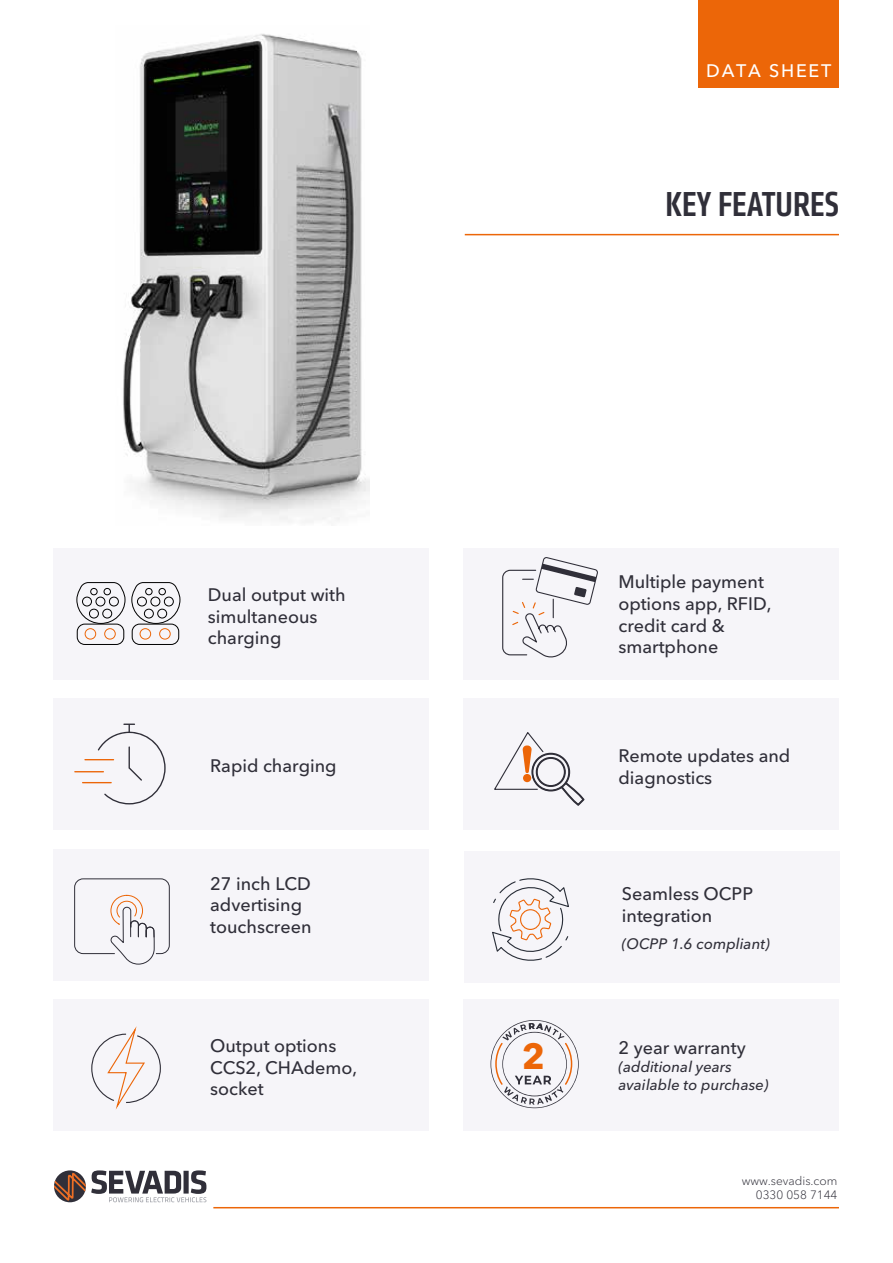
<style>
.page{position:relative;width:893px;height:1263px;background:#fff}
.page>*{position:absolute;margin:0;border:0;box-sizing:border-box;transform-origin:0 0}
.t1{font:500 36px "Klavika Condensed";color:#302f39}
.t2{font:700 36px "Avenir Next LT Pro";color:#ec6608}
.t3{font:500 18px/21.6px "Avenir Next LT Pro";color:#302f39}
.t4{font:500 18px "Avenir Next LT Pro";letter-spacing:.1em;color:#fff}
.t5{font:italic 500 15px/18px "Avenir Next LT Pro";color:#302f39}
.t6{font:300 12px/14.4px "Avenir Next LT Pro";color:#302f39;text-align:right}
</style>
<div class="page">
<div style="left:53px;top:849px;width:375px;height:132px;background:#f6f5f9"></div>
<img style="left:123px;top:34px;width:246px;height:488px">
<hr style="left:213px;top:1207px;width:626px;height:1px;background:#ec6608">
<hr style="left:465px;top:234px;width:374px;height:1px;background:#ec6608">
<div style="left:699px;top:0;width:140px;height:87px;background:#ec6608"></div>
<div style="left:53px;top:698px;width:375px;height:132px;background:#f6f5f9"></div>
<div style="left:53px;top:999px;width:375px;height:131px;background:#f6f5f9"></div>
<div style="left:463px;top:698px;width:376px;height:132px;background:#f6f5f9"></div>
<div style="left:463px;top:548px;width:376px;height:131px;background:#f6f5f9"></div>
<div style="left:463px;top:999px;width:376px;height:131px;background:#f6f5f9"></div>
<svg style="left:54px;top:1170px;width:152px;height:32px"></svg>
<div style="left:465px;top:851px;width:375px;height:132px;background:#f6f5f9"></div>
<svg style="left:492px;top:878px;width:77px;height:83px"></svg>
<div style="left:53px;top:548px;width:375px;height:131px;background:#f6f5f9"></div>
<svg style="left:502px;top:557px;width:96px;height:101px"></svg>
<svg style="left:494px;top:732px;width:90px;height:73px"></svg>
<svg style="left:110px;top:894px;width:45px;height:71px"></svg>
<div style="left:74px;top:878px;width:96px;height:76px;border:1px solid #302f39;border-radius:9px"></div>
<svg style="left:91px;top:1026px;width:70px;height:84px"></svg>
<hr style="left:84px;top:759px;width:30px;height:1px;background:#ec6608">
<hr style="left:74px;top:771px;width:30px;height:1px;background:#ec6608">
<hr style="left:82px;top:782px;width:30px;height:1px;background:#ec6608">
<svg style="left:98px;top:723px;width:68px;height:81px"></svg>
<div style="left:77px;top:624px;width:47px;height:21px;border:1px solid #000;border-radius:8px"></div>
<svg style="left:76px;top:582px;width:105px;height:58px"></svg>
<div style="left:132px;top:624px;width:47px;height:21px;border:1px solid #000;border-radius:8px"></div>
<svg style="left:490px;top:1020px;width:89px;height:88px"></svg>
<p class="t3" style="left:208px;top:583px;width:139px">Dual output with simultaneous charging</p>
<p class="t3" style="left:210px;top:754px;width:128px">Rapid charging</p>
<p class="t3" style="left:210px;top:872px;width:103px">27 inch LCD advertising touchscreen</p>
<p class="t3" style="left:210px;top:1034px;width:149px">Output options<br>CCS2, CHAdemo, socket</p>
<p class="t4" style="left:706px;top:56px;width:127px">DATA SHEET</p>
<h1 class="t1" style="left:665px;top:182px;width:175px">KEY FEATURES</h1>
<h1 class="t2" style="left:522px;top:1025px;width:25px">2</h1>
<p class="t3" style="left:618px;top:571px;width:154px">Multiple payment options app, RFID, credit card &amp; smartphone</p>
<p class="t3" style="left:618px;top:744px;width:173px">Remote updates and diagnostics</p>
<p class="t3" style="left:622px;top:882px;width:133px">Seamless OCPP integration</p>
<p class="t5" style="left:622px;top:934px;width:150px">(OCPP 1.6 compliant)</p>
<p class="t3" style="left:618px;top:1036px;width:129px">2 year warranty</p>
<p class="t5" style="left:618px;top:1057px;width:152px">(additional years available to purchase)</p>
<p class="t6" style="left:742px;top:1173px;width:97px">www.sevadis.com<br>0330 058 7144</p>
</div>
